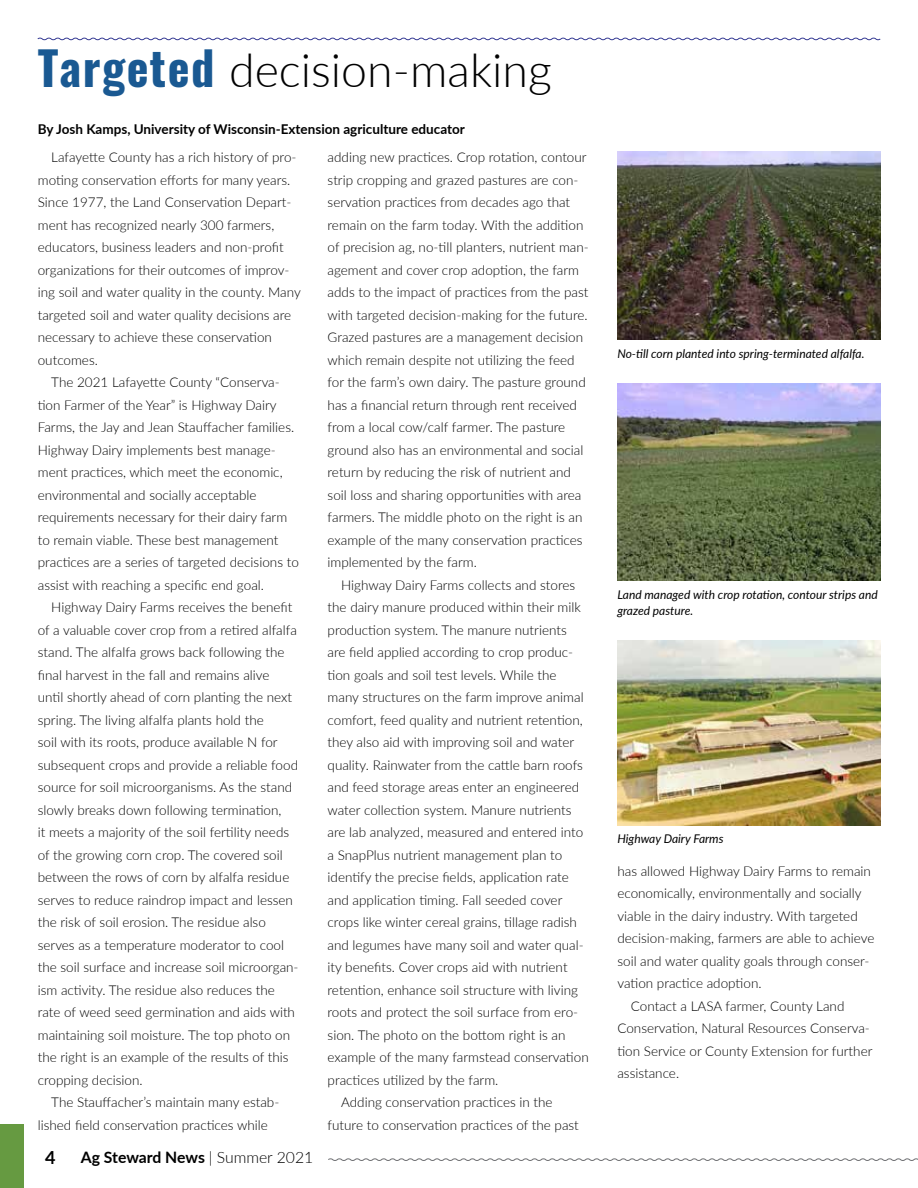
<style>
.page{position:relative;width:918px;height:1188px;background:#fff}
.page>*{position:absolute;margin:0;border:0;box-sizing:border-box;transform-origin:0 0}
.t1{font:300 46.5px "Lato";color:#000}
.t2{font:700 18px "Lato";color:#000}
.t3{font:700 15.75px "Lato";letter-spacing:-.005em;color:#000}
.t4{font:300 13.5px/22.5px "Lato";color:#000}
.t5{font:700 13.5px "Lato";color:#000}
.t6{font:italic 12px/16.5px "Lato";color:#000}
.s1{font-family:"Oswald";font-weight:700;color:#1a5992}
.s2{font-weight:300}
</style>
<div class="page">
<svg style="left:37px;top:37px;width:844px;height:4px"></svg>
<div style="left:0;top:1124px;width:24px;height:64px;background:#669a41"></div>
<svg style="left:328px;top:1158px;width:590px;height:3px"></svg>
<img style="left:617px;top:151px;width:263px;height:189px">
<img style="left:617px;top:383px;width:263px;height:198px">
<img style="left:617px;top:640px;width:263px;height:185px">
<h1 class="t1" style="left:38px;top:38px;width:516px"><span class="s1">Targeted</span> decision-making</h1>
<p class="t5" style="left:38px;top:119px;width:429px">By Josh Kamps, University of Wisconsin-Extension agriculture educator</p>
<p class="t4" style="left:51px;top:146px;width:247px">Lafayette County has a rich history of pro-</p>
<p class="t4" style="left:38px;top:168px;width:254px">moting conservation efforts for many years.</p>
<p class="t4" style="left:38px;top:191px;width:255px">Since 1977, the Land Conservation Depart-</p>
<p class="t4" style="left:38px;top:213px;width:238px">ment has recognized nearly 300 farmers,</p>
<p class="t4" style="left:38px;top:236px;width:247px">educators, business leaders and non-profit</p>
<p class="t4" style="left:38px;top:258px;width:253px">organizations for their outcomes of improv-</p>
<p class="t4" style="left:38px;top:281px;width:265px">ing soil and water quality in the county. Many</p>
<p class="t4" style="left:38px;top:303px;width:255px">targeted soil and water quality decisions are</p>
<p class="t4" style="left:38px;top:326px;width:236px">necessary to achieve these conservation</p>
<p class="t4" style="left:38px;top:348px;width:62px">outcomes.</p>
<p class="t4" style="left:51px;top:371px;width:230px">The 2021 Lafayette County “Conserva-</p>
<p class="t4" style="left:38px;top:393px;width:240px">tion Farmer of the Year” is Highway Dairy</p>
<p class="t4" style="left:38px;top:416px;width:258px">Farms, the Jay and Jean Stauffacher families.</p>
<p class="t4" style="left:38px;top:438px;width:239px">Highway Dairy implements best manage-</p>
<p class="t4" style="left:38px;top:461px;width:246px">ment practices, which meet the economic,</p>
<p class="t4" style="left:38px;top:483px;width:220px">environmental and socially acceptable</p>
<p class="t4" style="left:38px;top:506px;width:251px">requirements necessary for their dairy farm</p>
<p class="t4" style="left:38px;top:528px;width:242px">to remain viable. These best management</p>
<p class="t4" style="left:38px;top:551px;width:263px">practices are a series of targeted decisions to</p>
<p class="t4" style="left:38px;top:573px;width:228px">assist with reaching a specific end goal.</p>
<p class="t4" style="left:51px;top:596px;width:243px">Highway Dairy Farms receives the benefit</p>
<p class="t4" style="left:38px;top:618px;width:261px">of a valuable cover crop from a retired alfalfa</p>
<p class="t4" style="left:38px;top:641px;width:248px">stand. The alfalfa grows back following the</p>
<p class="t4" style="left:38px;top:663px;width:233px">final harvest in the fall and remains alive</p>
<p class="t4" style="left:38px;top:686px;width:256px">until shortly ahead of corn planting the next</p>
<p class="t4" style="left:38px;top:708px;width:227px">spring. The living alfalfa plants hold the</p>
<p class="t4" style="left:38px;top:731px;width:241px">soil with its roots, produce available N for</p>
<p class="t4" style="left:38px;top:753px;width:262px">subsequent crops and provide a reliable food</p>
<p class="t4" style="left:38px;top:776px;width:256px">source for soil microorganisms. As the stand</p>
<p class="t4" style="left:38px;top:798px;width:245px">slowly breaks down following termination,</p>
<p class="t4" style="left:38px;top:821px;width:253px">it meets a majority of the soil fertility needs</p>
<p class="t4" style="left:38px;top:843px;width:246px">of the growing corn crop. The covered soil</p>
<p class="t4" style="left:38px;top:866px;width:253px">between the rows of corn by alfalfa residue</p>
<p class="t4" style="left:38px;top:888px;width:257px">serves to reduce raindrop impact and lessen</p>
<p class="t4" style="left:38px;top:911px;width:230px">the risk of soil erosion. The residue also</p>
<p class="t4" style="left:38px;top:933px;width:248px">serves as a temperature moderator to cool</p>
<p class="t4" style="left:38px;top:956px;width:262px">the soil surface and increase soil microorgan-</p>
<p class="t4" style="left:38px;top:978px;width:239px">ism activity. The residue also reduces the</p>
<p class="t4" style="left:38px;top:1001px;width:259px">rate of weed seed germination and aids with</p>
<p class="t4" style="left:38px;top:1023px;width:254px">maintaining soil moisture. The top photo on</p>
<p class="t4" style="left:38px;top:1046px;width:252px">the right is an example of the results of this</p>
<p class="t4" style="left:38px;top:1068px;width:106px">cropping decision.</p>
<p class="t4" style="left:51px;top:1091px;width:230px">The Stauffacher’s maintain many estab-</p>
<p class="t4" style="left:38px;top:1113px;width:232px">lished field conservation practices while</p>
<h2 class="t2" style="left:45px;top:1144px;width:12px">4</h2>
<p class="t3" style="left:81px;top:1146px;width:234px">Ag Steward News <span class="s2">| Summer 2021</span></p>
<p class="t4" style="left:328px;top:146px;width:263px">adding new practices. Crop rotation, contour strip cropping and grazed pastures are con&shy;servation practices from decades ago that remain on the farm today. With the addition of precision ag, no-till planters, nutrient man&shy;agement and cover crop adoption, the farm adds to the impact of practices from the past with targeted decision-making for the future.<br>Grazed pastures are a management decision which remain despite not utilizing the feed for the farm’s own dairy. The pasture ground has a financial return through rent received from a local cow/calf farmer. The pasture ground also has an environmental and social return by reducing the risk of nutrient and soil loss and sharing opportunities with area farmers. The middle photo on the right is an example of the many conservation practices implemented by the farm.</p>
<p class="t4" style="left:341px;top:573px;width:236px">Highway Dairy Farms collects and stores</p>
<p class="t4" style="left:328px;top:596px;width:255px">the dairy manure produced within their milk</p>
<p class="t4" style="left:328px;top:618px;width:241px">production system. The manure nutrients</p>
<p class="t4" style="left:328px;top:641px;width:247px">are field applied according to crop produc-</p>
<p class="t4" style="left:328px;top:663px;width:231px">tion goals and soil test levels. While the</p>
<p class="t4" style="left:328px;top:686px;width:258px">many structures on the farm improve animal</p>
<p class="t4" style="left:328px;top:708px;width:257px">comfort, feed quality and nutrient retention,</p>
<p class="t4" style="left:328px;top:731px;width:248px">they also aid with improving soil and water</p>
<p class="t4" style="left:328px;top:753px;width:257px">quality. Rainwater from the cattle barn roofs</p>
<p class="t4" style="left:328px;top:776px;width:253px">and feed storage areas enter an engineered</p>
<p class="t4" style="left:328px;top:798px;width:245px">water collection system. Manure nutrients</p>
<p class="t4" style="left:328px;top:821px;width:257px">are lab analyzed, measured and entered into</p>
<p class="t4" style="left:328px;top:843px;width:236px">a SnapPlus nutrient management plan to</p>
<p class="t4" style="left:328px;top:866px;width:243px">identify the precise fields, application rate</p>
<p class="t4" style="left:328px;top:888px;width:236px">and application timing. Fall seeded cover</p>
<p class="t4" style="left:328px;top:911px;width:251px">crops like winter cereal grains, tillage radish</p>
<p class="t4" style="left:328px;top:933px;width:258px">and legumes have many soil and water qual-</p>
<p class="t4" style="left:328px;top:956px;width:242px">ity benefits. Cover crops aid with nutrient</p>
<p class="t4" style="left:328px;top:978px;width:252px">retention, enhance soil structure with living</p>
<p class="t4" style="left:328px;top:1001px;width:252px">roots and protect the soil surface from ero-</p>
<p class="t4" style="left:328px;top:1023px;width:239px">sion. The photo on the bottom right is an</p>
<p class="t4" style="left:328px;top:1046px;width:263px">example of the many farmstead conservation</p>
<p class="t4" style="left:328px;top:1068px;width:172px">practices utilized by the farm.</p>
<p class="t4" style="left:341px;top:1091px;width:213px">Adding conservation practices in the</p>
<p class="t4" style="left:328px;top:1113px;width:253px">future to conservation practices of the past</p>
<p class="t6" style="left:617px;top:345px;width:249px">No-till corn planted into spring-terminated alfalfa.</p>
<p class="t6" style="left:617px;top:586px;width:262px">Land managed with crop rotation, contour strips and grazed pasture.</p>
<p class="t6" style="left:617px;top:829px;width:108px">Highway Dairy Farms</p>
<p class="t4" style="left:617px;top:859px;width:255px">has allowed Highway Dairy Farms to remain</p>
<p class="t4" style="left:617px;top:882px;width:246px">economically, environmentally and socially</p>
<p class="t4" style="left:617px;top:904px;width:242px">viable in the dairy industry. With targeted</p>
<p class="t4" style="left:617px;top:927px;width:259px">decision-making, farmers are able to achieve</p>
<p class="t4" style="left:617px;top:949px;width:254px">soil and water quality goals through conser-</p>
<p class="t4" style="left:617px;top:972px;width:146px">vation practice adoption.</p>
<p class="t4" style="left:631px;top:994px;width:215px">Contact a LASA farmer, County Land</p>
<p class="t4" style="left:617px;top:1017px;width:254px">Conservation, Natural Resources Conserva-</p>
<p class="t4" style="left:617px;top:1039px;width:257px">tion Service or County Extension for further</p>
<p class="t4" style="left:617px;top:1062px;width:63px">assistance.</p>
</div>
